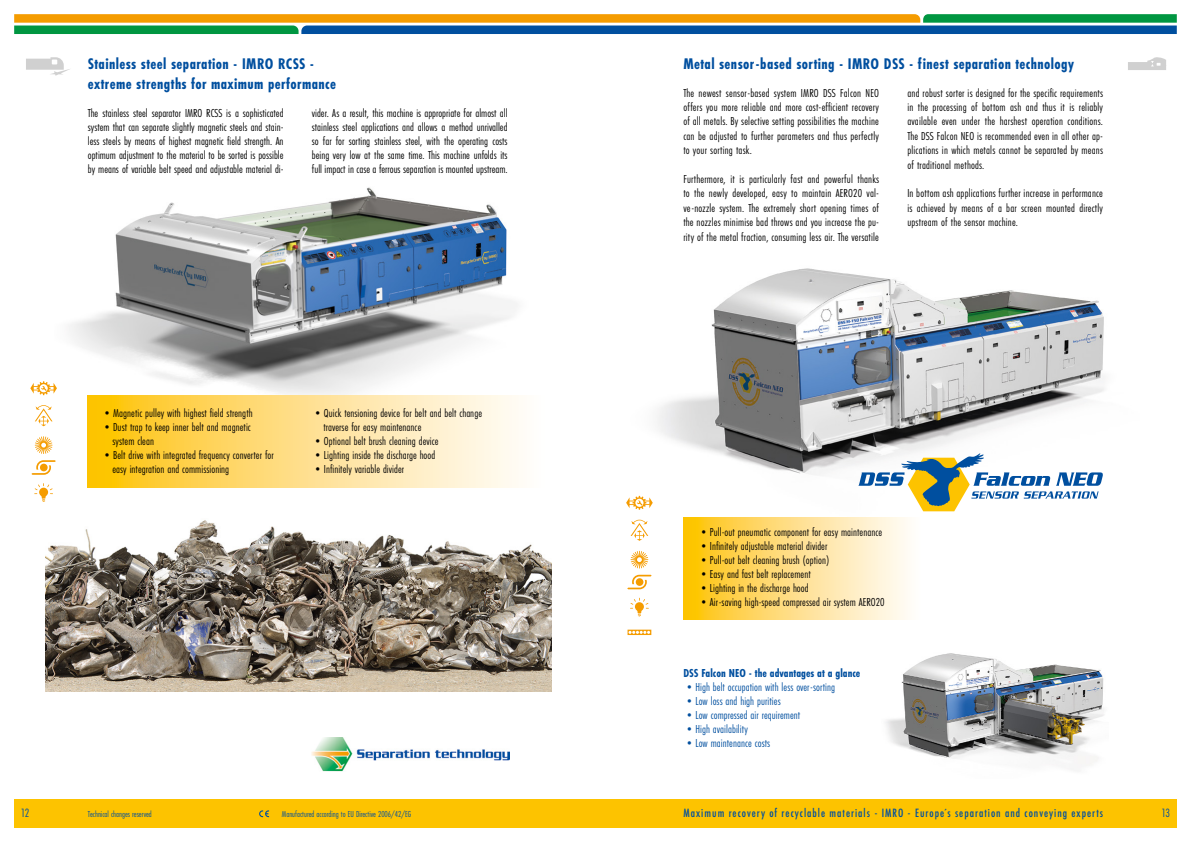
<style>
.page{position:relative;width:1191px;height:842px;background:#fff}
.page>*{position:absolute;margin:0;border:0;box-sizing:border-box;transform-origin:0 0}
.t1{font:700 16px/20px "Futura PT Cond";letter-spacing:.025em;color:#004f9f}
.t2{font:500 12.5px "Futura PT Cond";letter-spacing:.08em;color:#004f9f}
.t3{font:12.5px "Futura PT Cond";color:#004f9f}
.t4{font:12px/14.4px "Futura PT Cond";letter-spacing:.005em;color:#000;text-align:justify}
.t5{font:12px "Futura PT Cond";letter-spacing:.005em;color:#004f9f}
.t6{font:700 12px "Futura PT Cond";letter-spacing:.005em;color:#004f9f}
.t7{font:9px "Futura PT Cond";color:#004f9f}
</style>
<div class="page">
<svg style="left:14px;top:14px;width:1162px;height:20px;background:#789166"></svg>
<div style="left:14px;top:799px;width:1162px;height:29px;background:#fdc300"></div>
<img style="left:637px;top:268px;width:467px;height:268px">
<img style="left:69px;top:187px;width:450px;height:230px">
<img style="left:885px;top:653px;width:219px;height:112px">
<img style="left:45px;top:487px;width:506px;height:205px">
<svg style="left:88px;top:396px;width:457px;height:92px;background:#fee18d"></svg>
<svg style="left:683px;top:517px;width:238px;height:103px;background:#fee08b"></svg>
<svg style="left:858px;top:453px;width:245px;height:58px"></svg>
<svg style="left:626px;top:496px;width:27px;height:14px"></svg>
<svg style="left:630px;top:520px;width:18px;height:21px"></svg>
<svg style="left:630px;top:551px;width:18px;height:17px"></svg>
<svg style="left:627px;top:575px;width:24px;height:14px"></svg>
<svg style="left:630px;top:598px;width:19px;height:18px"></svg>
<svg style="left:627px;top:630px;width:24px;height:5px"></svg>
<svg style="left:1128px;top:57px;width:38px;height:13px"></svg>
<svg style="left:26px;top:57px;width:44px;height:19px"></svg>
<svg style="left:30px;top:381px;width:27px;height:14px"></svg>
<svg style="left:35px;top:405px;width:17px;height:21px"></svg>
<svg style="left:35px;top:436px;width:18px;height:18px"></svg>
<svg style="left:31px;top:460px;width:25px;height:15px"></svg>
<svg style="left:34px;top:483px;width:19px;height:19px"></svg>
<img style="left:311px;top:737px;width:198px;height:34px">
<svg style="left:259px;top:810px;width:10px;height:7px"></svg>
<h1 class="t1" style="left:88px;top:54px;width:250px">Stainless steel separation - IMRO RCSS - extreme strengths for maximum performance</h1>
<p class="t4" style="left:88px;top:106px;width:197px;line-height:14px">The stainless steel separator IMRO RCSS is a sophisticated system that can separate slightly magnetic steels and stain&shy;less steels by means of highest magnetic field strength. An optimum adjustment to the material to be sorted is possible by means of variable belt speed and adjustable material di-</p>
<p class="t4" style="left:312px;top:106px;width:197px;line-height:14px">vider. As a result, this machine is appropriate for almost all stainless steel applications and allows a method unrivalled so far for sorting stainless steel, with the operating costs being very low at the same time. This machine unfolds its full impact in case a ferrous separation is mounted upstream.</p>
<p class="t4" style="left:101px;top:406px;width:153px">•Magnetic pulley with highest field strength</p>
<p class="t4" style="left:112px;top:420px;width:140px;line-height:14px;text-indent:-11px">•Dust trap to keep inner belt and magnetic system clean</p>
<p class="t4" style="left:112px;top:448px;width:163px;line-height:14px;text-indent:-11px">•Belt drive with integrated frequency converter for easy integration and commissioning</p>
<p class="t4" style="left:323px;top:406px;width:160px;line-height:14px;text-indent:-11px">•Quick tensioning device for belt and belt change traverse for easy maintenance</p>
<p class="t4" style="left:312px;top:434px;width:128px">•Optional belt brush cleaning device</p>
<p class="t4" style="left:312px;top:448px;width:125px">•Lighting inside the discharge hood</p>
<p class="t4" style="left:312px;top:462px;width:94px">•Infinitely variable divider</p>
<h1 class="t1" style="left:683px;top:54px;width:392px">Metal sensor-based sorting - IMRO DSS - finest separation technology</h1>
<p class="t4" style="left:683px;top:85px;width:197px">The newest sensor-based system IMRO DSS Falcon NEO offers you more reliable and more cost-efficient recovery of all metals. By selective setting possibilities the machine can be adjusted to further parameters and thus perfectly to your sorting task.</p>
<p class="t4" style="left:683px;top:172px;width:197px">Furthermore, it is particularly fast and powerful thanks to the newly developed, easy to maintain AERO20 val&shy;ve-nozzle system. The extremely short opening times of the nozzles minimise bad throws and you increase the pu&shy;rity of the metal fraction, consuming less air. The versatile</p>
<p class="t4" style="left:907px;top:85px;width:197px">and robust sorter is designed for the specific requirements in the processing of bottom ash and thus it is reliably available even under the harshest operation conditions.<br>The DSS Falcon NEO is recommended even in all other ap&shy;plications in which metals cannot be separated by means of traditional methods.</p>
<p class="t4" style="left:907px;top:186px;width:197px">In bottom ash applications further increase in performance is achieved by means of a bar screen mounted directly upstream of the sensor machine.</p>
<p class="t4" style="left:698px;top:525px;width:186px">•Pull-out pneumatic component for easy maintenance</p>
<p class="t4" style="left:698px;top:539px;width:131px">•Infinitely adjustable material divider</p>
<p class="t4" style="left:698px;top:553px;width:133px">•Pull-out belt cleaning brush (option)</p>
<p class="t4" style="left:698px;top:567px;width:114px">•Easy and fast belt replacement</p>
<p class="t4" style="left:698px;top:581px;width:112px">•Lighting in the discharge hood</p>
<p class="t4" style="left:698px;top:595px;width:188px">•Air-saving high-speed compressed air system AERO20</p>
<p class="t6" style="left:683px;top:666px;width:178px">DSS Falcon NEO - the advantages at a glance</p>
<p class="t5" style="left:683px;top:680px;width:153px">•High belt occupation with less over-sorting</p>
<p class="t5" style="left:683px;top:694px;width:99px">•Low loss and high purities</p>
<p class="t5" style="left:683px;top:708px;width:118px">•Low compressed air requirement</p>
<p class="t5" style="left:683px;top:722px;width:66px">•High availability</p>
<p class="t5" style="left:683px;top:736px;width:88px">•Low maintenance costs</p>
<p class="t3" style="left:21px;top:806px;width:10px">12</p>
<p class="t7" style="left:88px;top:808px;width:65px">Technical changes reserved</p>
<p class="t7" style="left:282px;top:808px;width:131px">Manufactured according to EU Directive 2006/42/EG</p>
<p class="t2" style="left:683px;top:806px;width:421px">Maximum recovery of recyclable materials - IMRO - Europe´s separation and conveying experts</p>
<p class="t3" style="left:1161px;top:806px;width:10px">13</p>
</div>
